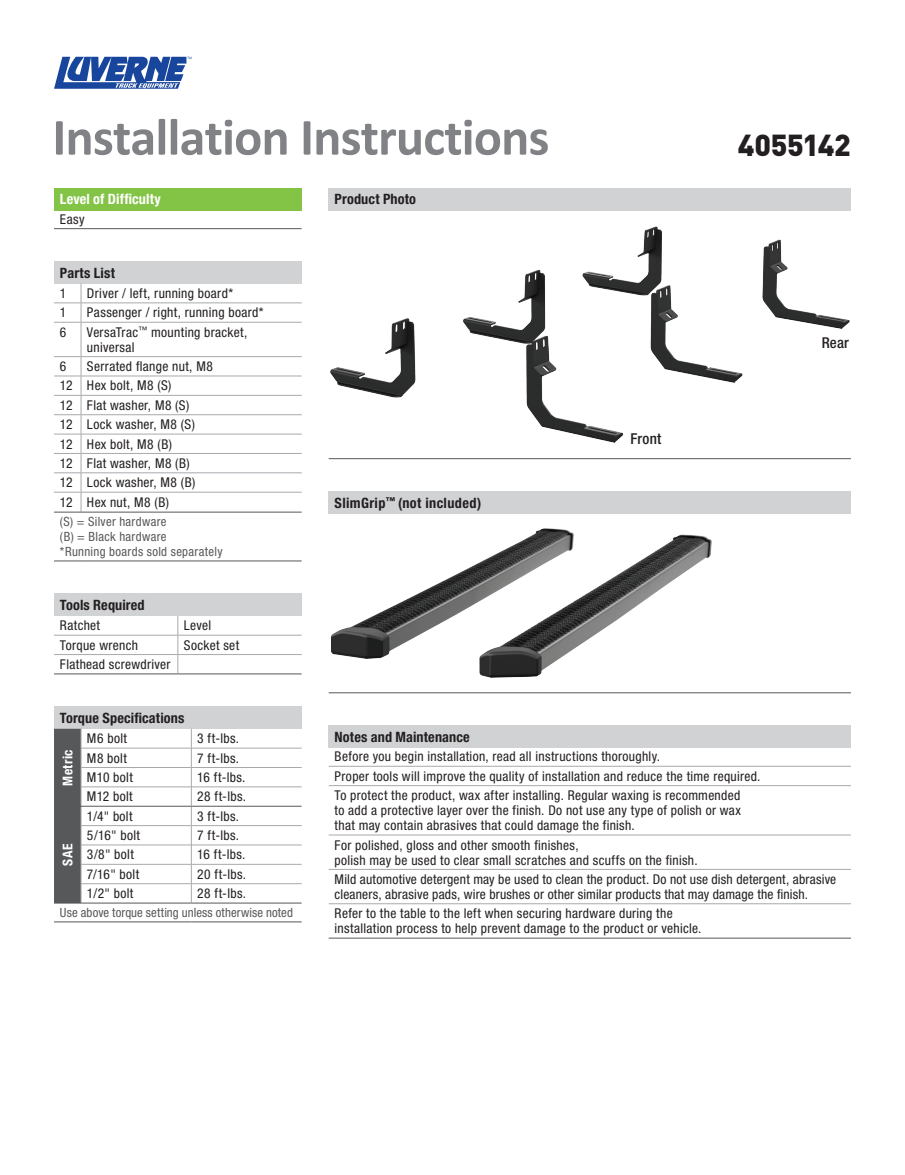
<style>
.page{position:relative;width:905px;height:1175px;background:#fff}
.page>*{position:absolute;margin:0;border:0;box-sizing:border-box;transform-origin:0 0}
.t1{font:700 52.5px "Calibri";letter-spacing:-.015em;color:#808285}
.t2{font:900 30px "DINOT";letter-spacing:-.01em;color:#231f20}
.t3{font:500 condensed 15px "Helvetica Neue LT Std";letter-spacing:.015em;color:#231f20}
.t4{font:700 condensed 14.25px "Helvetica Neue LT Std";letter-spacing:.01em;color:#231f20}
.t5{font:700 condensed 14.25px "Helvetica Neue LT Std";letter-spacing:.03em;color:#231f20}
.t6{font:700 condensed 14.25px "Helvetica Neue LT Std";letter-spacing:.01em;color:#fff}
.t7{font:condensed 13.5px/19.4px "Helvetica Neue LT Std";letter-spacing:.025em;color:#231f20}
.t8{font:700 condensed 13.5px "Helvetica Neue LT Std";letter-spacing:.035em;color:#fff}
.t9{font:condensed 12.75px/15px "Helvetica Neue LT Std";letter-spacing:.025em;color:#57585a}
</style>
<div class="page">
<svg style="left:54px;top:57px;width:137px;height:32px"></svg>
<div style="left:54px;top:261px;width:248px;height:22px;background:#d1d2d4"></div>
<hr style="left:81px;top:302px;width:221px;height:1px;background:#a8a9ad">
<svg style="left:54px;top:283px;width:28px;height:40px"></svg>
<hr style="left:81px;top:322px;width:221px;height:1px;background:#a8a9ad">
<hr style="left:81px;top:322px;width:1px;height:34px;background:#a8a9ad">
<hr style="left:81px;top:356px;width:221px;height:1px;background:#a8a9ad">
<hr style="left:81px;top:376px;width:221px;height:1px;background:#a8a9ad">
<hr style="left:81px;top:395px;width:221px;height:1px;background:#a8a9ad">
<hr style="left:81px;top:414px;width:221px;height:1px;background:#a8a9ad">
<hr style="left:81px;top:434px;width:221px;height:1px;background:#a8a9ad">
<hr style="left:81px;top:453px;width:221px;height:1px;background:#a8a9ad">
<hr style="left:81px;top:472px;width:221px;height:1px;background:#a8a9ad">
<hr style="left:81px;top:492px;width:221px;height:1px;background:#a8a9ad">
<svg style="left:54px;top:356px;width:28px;height:157px"></svg>
<hr style="left:81px;top:512px;width:221px;height:1px;background:#57585a">
<svg style="left:54px;top:560px;width:27px;height:1px"></svg>
<hr style="left:81px;top:560px;width:221px;height:1px;background:#57585a">
<div style="left:54px;top:706px;width:248px;height:22px;background:#d1d2d4"></div>
<hr style="left:81px;top:748px;width:110px;height:1px;background:#a8a9ad">
<hr style="left:191px;top:748px;width:111px;height:1px;background:#a8a9ad">
<hr style="left:81px;top:767px;width:110px;height:1px;background:#a8a9ad">
<hr style="left:191px;top:767px;width:111px;height:1px;background:#a8a9ad">
<hr style="left:81px;top:786px;width:110px;height:1px;background:#a8a9ad">
<hr style="left:191px;top:786px;width:111px;height:1px;background:#a8a9ad">
<hr style="left:81px;top:825px;width:110px;height:1px;background:#a8a9ad">
<hr style="left:191px;top:825px;width:111px;height:1px;background:#a8a9ad">
<hr style="left:81px;top:844px;width:110px;height:1px;background:#a8a9ad">
<hr style="left:191px;top:844px;width:111px;height:1px;background:#a8a9ad">
<hr style="left:81px;top:864px;width:110px;height:1px;background:#a8a9ad">
<hr style="left:191px;top:864px;width:111px;height:1px;background:#a8a9ad">
<hr style="left:81px;top:883px;width:110px;height:1px;background:#a8a9ad">
<hr style="left:191px;top:883px;width:111px;height:1px;background:#a8a9ad">
<svg style="left:191px;top:728px;width:1px;height:174px"></svg>
<svg style="left:54px;top:921px;width:27px;height:1px"></svg>
<hr style="left:81px;top:921px;width:110px;height:1px;background:#57585a">
<hr style="left:191px;top:921px;width:111px;height:1px;background:#57585a">
<hr style="left:81px;top:806px;width:110px;height:1px;background:#57585a">
<hr style="left:191px;top:806px;width:111px;height:1px;background:#57585a">
<svg style="left:54px;top:728px;width:28px;height:175px;background:#5c5d60"></svg>
<hr style="left:81px;top:902px;width:110px;height:1px;background:#57585a">
<hr style="left:191px;top:902px;width:111px;height:1px;background:#57585a">
<div style="left:54px;top:594px;width:247px;height:22px;background:#d1d2d4"></div>
<hr style="left:54px;top:635px;width:124px;height:1px;background:#a8a9ad">
<hr style="left:178px;top:635px;width:123px;height:1px;background:#a8a9ad">
<svg style="left:177px;top:616px;width:1px;height:57px"></svg>
<hr style="left:54px;top:654px;width:124px;height:1px;background:#a8a9ad">
<hr style="left:178px;top:654px;width:123px;height:1px;background:#a8a9ad">
<hr style="left:54px;top:673px;width:124px;height:1px;background:#57585a">
<hr style="left:178px;top:673px;width:123px;height:1px;background:#57585a">
<div style="left:54px;top:188px;width:248px;height:22px;background:#83c447"></div>
<hr style="left:54px;top:228px;width:248px;height:1px;background:#57585a">
<div style="left:328px;top:725px;width:522px;height:22px;background:#d1d2d4"></div>
<hr style="left:328px;top:766px;width:522px;height:1px;background:#a8a9ad">
<hr style="left:328px;top:785px;width:522px;height:1px;background:#a8a9ad">
<hr style="left:328px;top:834px;width:522px;height:1px;background:#a8a9ad">
<hr style="left:328px;top:869px;width:522px;height:1px;background:#a8a9ad">
<hr style="left:328px;top:903px;width:522px;height:1px;background:#a8a9ad">
<hr style="left:328px;top:937px;width:522px;height:1px;background:#57585a">
<div style="left:328px;top:188px;width:522px;height:22px;background:#d1d2d4"></div>
<hr style="left:328px;top:458px;width:522px;height:1px;background:#57585a">
<img style="left:330px;top:226px;width:520px;height:217px">
<div style="left:328px;top:491px;width:522px;height:22px;background:#d1d2d4"></div>
<hr style="left:328px;top:692px;width:522px;height:1px;background:#57585a">
<img style="left:331px;top:528px;width:381px;height:150px">
<h1 class="t1" style="left:52px;top:100px;width:498px">Installation Instructions</h1>
<p class="t6" style="left:60px;top:190px;width:102px">Level of Difficulty</p>
<p class="t7" style="left:60px;top:209px;width:26px">Easy</p>
<p class="t4" style="left:60px;top:264px;width:56px">Parts List</p>
<p class="t7" style="left:60px;top:283px;width:8px">1</p>
<p class="t7" style="left:87px;top:283px;width:148px">Driver / left, running board*</p>
<p class="t7" style="left:60px;top:303px;width:8px">1</p>
<p class="t7" style="left:87px;top:303px;width:178px">Passenger / right, running board*</p>
<p class="t7" style="left:60px;top:322px;width:8px">6</p>
<p class="t7" style="left:87px;top:324px;width:162px;line-height:15px">VersaTrac<sup>™</sup> mounting bracket, universal</p>
<p class="t7" style="left:60px;top:356px;width:8px">6</p>
<p class="t7" style="left:60px;top:356px;width:154px;text-indent:27px">Serrated flange nut, M8<br>12 Hex bolt, M8 (S)<br>12 Flat washer, M8 (S)<br>12 Lock washer, M8 (S)<br>12 Hex bolt, M8 (B)<br>12 Flat washer, M8 (B)<br>12 Lock washer, M8 (B)<br>12 Hex nut, M8 (B)</p>
<p class="t9" style="left:60px;top:514px;width:164px">(S) = Silver hardware<br>(B) = Black hardware<br>*Running boards sold separately</p>
<p class="t4" style="left:60px;top:596px;width:86px">Tools Required</p>
<p class="t7" style="left:60px;top:616px;width:42px">Ratchet</p>
<p class="t7" style="left:184px;top:616px;width:29px">Level</p>
<p class="t7" style="left:60px;top:635px;width:80px">Torque wrench</p>
<p class="t7" style="left:184px;top:635px;width:57px">Socket set</p>
<p class="t7" style="left:60px;top:654px;width:112px">Flathead screwdriver</p>
<p class="t4" style="left:334px;top:190px;width:83px">Product Photo</p>
<p class="t5" style="left:334px;top:494px;width:148px">SlimGrip<sup>™</sup> (not included)</p>
<p class="t3" style="left:630px;top:429px;width:32px">Front</p>
<h2 class="t2" style="left:737px;top:121px;width:115px">4055142</h2>
<p class="t3" style="left:821px;top:334px;width:29px">Rear</p>
<p class="t4" style="left:60px;top:709px;width:126px">Torque Specifications</p>
<p class="t8" style="left:59px;top:785px;width:38px;rotate:-90deg">Metric</p>
<p class="t7" style="left:87px;top:728px;width:41px">M6 bolt</p>
<p class="t7" style="left:197px;top:728px;width:43px">3 ft-lbs.</p>
<p class="t7" style="left:87px;top:748px;width:41px">M8 bolt</p>
<p class="t7" style="left:197px;top:748px;width:43px">7 ft-lbs.</p>
<p class="t7" style="left:87px;top:767px;width:47px">M10 bolt</p>
<p class="t7" style="left:197px;top:767px;width:50px">16 ft-lbs.</p>
<p class="t7" style="left:87px;top:787px;width:47px">M12 bolt</p>
<p class="t7" style="left:197px;top:787px;width:50px">28 ft-lbs.</p>
<p class="t7" style="left:87px;top:806px;width:47px">1/4" bolt</p>
<p class="t7" style="left:197px;top:806px;width:43px">3 ft-lbs.</p>
<p class="t7" style="left:87px;top:825px;width:55px">5/16" bolt</p>
<p class="t7" style="left:197px;top:825px;width:43px">7 ft-lbs.</p>
<p class="t7" style="left:87px;top:845px;width:48px">3/8" bolt</p>
<p class="t7" style="left:197px;top:845px;width:50px">16 ft-lbs.</p>
<p class="t7" style="left:87px;top:864px;width:54px">7/16" bolt</p>
<p class="t7" style="left:197px;top:864px;width:50px">20 ft-lbs.</p>
<p class="t7" style="left:87px;top:883px;width:48px">1/2" bolt</p>
<p class="t7" style="left:197px;top:883px;width:50px">28 ft-lbs.</p>
<p class="t9" style="left:60px;top:905px;width:234px">Use above torque setting unless otherwise noted</p>
<p class="t8" style="left:59px;top:865px;width:24px;rotate:-90deg">SAE</p>
<p class="t4" style="left:334px;top:728px;width:137px">Notes and Maintenance</p>
<p class="t7" style="left:334px;top:747px;width:427px">Before you begin installation, read all instructions thoroughly.<br>Proper tools will improve the quality of installation and reduce the time required.<br>To protect the product, wax after installing. Regular waxing is recommended</p>
<p class="t7" style="left:334px;top:802px;width:408px;line-height:15px">to add a protective layer over the finish. Do not use any type of polish or wax that may contain abrasives that could damage the finish.</p>
<p class="t7" style="left:334px;top:837px;width:364px;line-height:15px">For polished, gloss and other smooth finishes,<br>polish may be used to clear small scratches and scuffs on the finish.</p>
<p class="t7" style="left:334px;top:871px;width:503px;line-height:15px">Mild automotive detergent may be used to clean the product. Do not use dish detergent, abrasive cleaners, abrasive pads, wire brushes or other similar products that may damage the finish.</p>
<p class="t7" style="left:334px;top:906px;width:368px;line-height:15px">Refer to the table to the left when securing hardware during the installation process to help prevent damage to the product or vehicle.</p>
</div>
